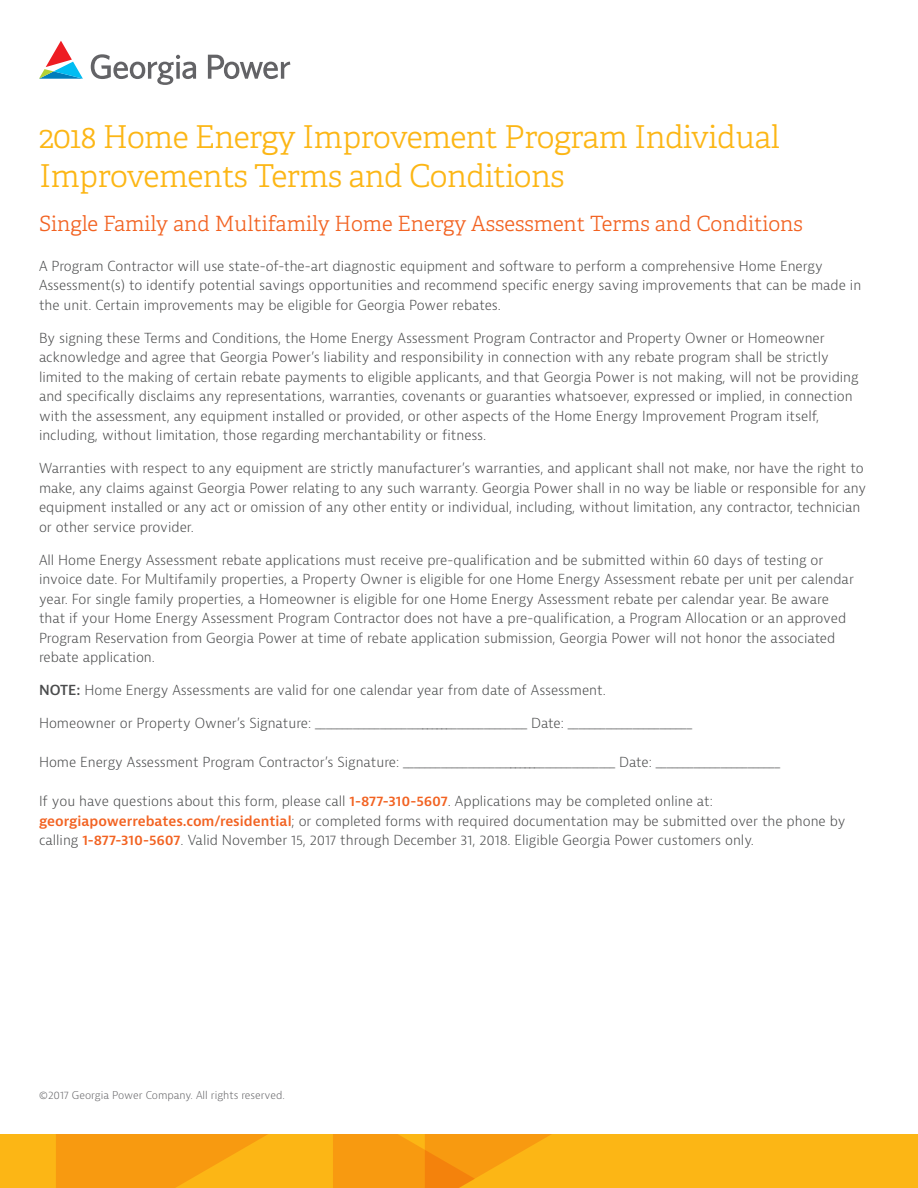
<style>
.page{position:relative;width:918px;height:1188px;background:#fff}
.page>*{position:absolute;margin:0;border:0;box-sizing:border-box;transform-origin:0 0}
.Tittles{font:300 31.5px/39px "Adelle";letter-spacing:-.015em;color:#fcb615}
.Subtittle_01{font:300 21px "Adelle";color:#f26221}
.Bulb_Info{font:300 13.5px/19.5px "Bernina Sans";color:#4b4c4d}
.Copyright{font:300 10.5px "Bernina Sans";color:#69696c}
.s1{font-weight:600}
.s2{font-weight:600;color:#f26221}
</style>
<div class="page">
<svg style="left:39px;top:41px;width:44px;height:38px"></svg>
<svg style="left:91px;top:54px;width:199px;height:31px"></svg>
<div style="left:0;top:1134px;width:918px;height:54px;background:#fcb615"></div>
<svg style="left:56px;top:1134px;width:495px;height:54px"></svg>
<p class="Tittles" style="left:39px;top:117px;width:743px">2018 Home Energy Improvement Program Individual<br>Improvements Terms and Conditions</p>
<p class="Subtittle_01" style="left:39px;top:211px;width:765px">Single Family and Multifamily Home Energy Assessment Terms and Conditions</p>
<p class="Bulb_Info" style="left:39px;top:256px;width:824px">A Program Contractor will use state-of-the-art diagnostic equipment and software to perform a comprehensive Home Energy<br>Assessment(s) to identify potential savings opportunities and recommend specific energy saving improvements that can be made in the unit. Certain improvements may be eligible for Georgia Power rebates.</p>
<p class="Bulb_Info" style="left:39px;top:328px;width:821px">By signing these Terms and Conditions, the Home Energy Assessment Program Contractor and Property Owner or Homeowner acknowledge and agree that Georgia Power’s liability and responsibility in connection with any rebate program shall be strictly limited to the making of certain rebate payments to eligible applicants, and that Georgia Power is not making, will not be providing and specifically disclaims any representations, warranties, covenants or guaranties whatsoever, expressed or implied, in connection with the assessment, any equipment installed or provided, or other aspects of the Home Energy Improvement Program itself, including, without limitation, those regarding merchantability or fitness.</p>
<p class="Bulb_Info" style="left:39px;top:459px;width:829px">Warranties with respect to any equipment are strictly manufacturer’s warranties, and applicant shall not make, nor have the right to make, any claims against Georgia Power relating to any such warranty. Georgia Power shall in no way be liable or responsible for any equipment installed or any act or omission of any other entity or individual, including, without limitation, any contractor, technician or other service provider.</p>
<p class="Bulb_Info" style="left:39px;top:550px;width:816px">All Home Energy Assessment rebate applications must receive pre-qualification and be submitted within 60 days of testing or invoice date. For Multifamily properties, a Property Owner is eligible for one Home Energy Assessment rebate per unit per calendar year. For single family properties, a Homeowner is eligible for one Home Energy Assessment rebate per calendar year. Be aware that if your Home Energy Assessment Program Contractor does not have a pre-qualification, a Program Allocation or an approved Program Reservation from Georgia Power at time of rebate application submission, Georgia Power will not honor the associated rebate application.</p>
<p class="Bulb_Info" style="left:39px;top:681px;width:568px"><span class="s1">NOTE:</span> Home Energy Assessments are valid for one calendar year from date of Assessment.</p>
<p class="Bulb_Info" style="left:39px;top:714px;width:655px">Homeowner or Property Owner’s Signature: ________________________________________ Date: _______________________</p>
<p class="Bulb_Info" style="left:39px;top:753px;width:743px">Home Energy Assessment Program Contractor’s Signature: ________________________________________ Date: _______________________</p>
<p class="Bulb_Info" style="left:39px;top:792px;width:808px">If you have questions about this form, please call <span class="s2">1-877-310-5607</span>. Applications may be completed online at: <span class="s2">georgiapowerrebates.com/residential</span>; or completed forms with required documentation may be submitted over the phone by calling <span class="s2">1-877-310-5607</span>. Valid November 15, 2017 through December 31, 2018. Eligible Georgia Power customers only.</p>
<p class="Copyright" style="left:39px;top:1089px;width:247px">©2017 Georgia Power Company. All rights reserved.</p>
</div>
